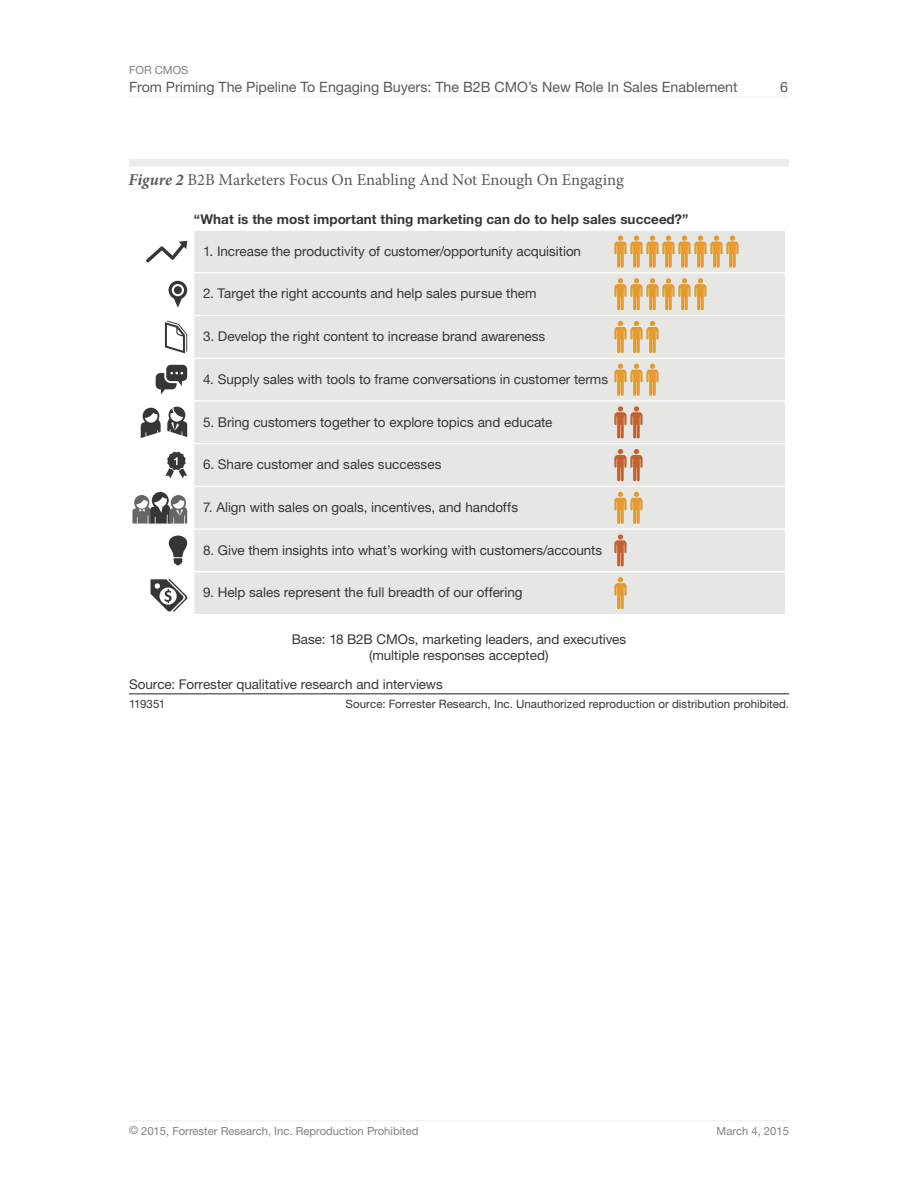
<style>
.page{position:relative;width:918px;height:1188px;background:#fff}
.page>*{position:absolute;margin:0;border:0;box-sizing:border-box;transform-origin:0 0}
.t1{font:16.5px "Minion Pro";letter-spacing:-.005em;color:#59595b}
.t2{font:14.25px "Helvetica Neue LT Std";color:#59595b}
.t3{font:13.5px/16.5px "Helvetica Neue LT Std";letter-spacing:-.005em;color:#363636;text-align:center}
.t4{font:700 13.5px "Helvetica Neue LT Std";letter-spacing:.005em;color:#363636}
.t5{font:11.55px "Helvetica Neue LT Std";color:#363636}
.t6{font:11.25px "Helvetica Neue LT Std";color:#808184}
.s1{font-weight:700;font-style:italic}
</style>
<div class="page">
<hr style="left:129px;top:97px;width:660px;height:1px;background:#ecedee">
<hr style="left:129px;top:1120px;width:660px;height:1px;background:#ecedee">
<div style="left:129px;top:159px;width:660px;height:7px;background:#ecedee"></div>
<hr style="left:129px;top:693px;width:660px;height:1px;background:#363636">
<div style="left:193px;top:230px;width:593px;height:43px;background:#e6e6e5;border:1px solid #fff"></div>
<div style="left:193px;top:272px;width:593px;height:44px;background:#e6e6e5;border:1px solid #fff"></div>
<div style="left:193px;top:315px;width:593px;height:44px;background:#e6e6e5;border:1px solid #fff"></div>
<div style="left:193px;top:358px;width:593px;height:44px;background:#e6e6e5;border:1px solid #fff"></div>
<div style="left:193px;top:400px;width:593px;height:44px;background:#e6e6e5;border:1px solid #fff"></div>
<div style="left:193px;top:443px;width:593px;height:44px;background:#e6e6e5;border:1px solid #fff"></div>
<div style="left:193px;top:486px;width:593px;height:44px;background:#e6e6e5;border:1px solid #fff"></div>
<div style="left:193px;top:529px;width:593px;height:43px;background:#e6e6e5;border:1px solid #fff"></div>
<div style="left:193px;top:571px;width:593px;height:44px;background:#e6e6e5;border:1px solid #fff"></div>
<svg style="left:614px;top:236px;width:125px;height:32px"></svg>
<svg style="left:614px;top:278px;width:93px;height:32px"></svg>
<svg style="left:614px;top:321px;width:45px;height:32px"></svg>
<svg style="left:614px;top:364px;width:45px;height:32px"></svg>
<svg style="left:614px;top:406px;width:29px;height:32px"></svg>
<svg style="left:614px;top:449px;width:29px;height:32px"></svg>
<svg style="left:614px;top:492px;width:29px;height:32px"></svg>
<svg style="left:614px;top:534px;width:13px;height:33px"></svg>
<svg style="left:614px;top:577px;width:13px;height:32px"></svg>
<svg style="left:146px;top:241px;width:41px;height:21px"></svg>
<svg style="left:169px;top:281px;width:18px;height:27px"></svg>
<svg style="left:165px;top:321px;width:22px;height:32px"></svg>
<svg style="left:165px;top:451px;width:22px;height:27px"></svg>
<svg style="left:141px;top:407px;width:46px;height:31px"></svg>
<svg style="left:132px;top:492px;width:55px;height:32px"></svg>
<svg style="left:156px;top:365px;width:31px;height:30px"></svg>
<svg style="left:169px;top:536px;width:18px;height:29px"></svg>
<svg style="left:151px;top:579px;width:36px;height:33px"></svg>
<p class="t6" style="left:129px;top:63px;width:61px">For CMOs</p>
<p class="t2" style="left:129px;top:78px;width:610px">From Priming The Pipeline To Engaging Buyers: The B2B CMO’s New Role In Sales Enablement</p>
<p class="t2" style="left:780px;top:78px;width:9px">6</p>
<p class="t1" style="left:129px;top:168px;width:497px"><span class="s1">Figure 2</span> B2B Marketers Focus On Enabling And Not Enough On Engaging</p>
<p class="t4" style="left:194px;top:211px;width:496px">“What is the most important thing marketing can do to help sales succeed?”</p>
<p class="t3" style="left:203px;top:242px;width:380px">1. Increase the productivity of customer/opportunity acquisition</p>
<p class="t3" style="left:203px;top:285px;width:335px">2. Target the right accounts and help sales pursue them</p>
<p class="t3" style="left:203px;top:328px;width:344px">3. Develop the right content to increase brand awareness</p>
<p class="t3" style="left:203px;top:371px;width:407px">4. Supply sales with tools to frame conversations in customer terms</p>
<p class="t3" style="left:203px;top:413px;width:351px">5. Bring customers together to explore topics and educate</p>
<p class="t3" style="left:203px;top:456px;width:240px">6. Share customer and sales successes</p>
<p class="t3" style="left:203px;top:499px;width:317px">7. Align with sales on goals, incentives, and handoffs</p>
<p class="t3" style="left:203px;top:541px;width:401px">8. Give them insights into what’s working with customers/accounts</p>
<p class="t3" style="left:203px;top:584px;width:321px">9. Help sales represent the full breadth of our offering</p>
<p class="t3" style="left:292px;top:630px;width:336px">Base: 18 B2B CMOs, marketing leaders, and executives (multiple responses accepted)</p>
<p class="t3" style="left:129px;top:675px;width:315px">Source: Forrester qualitative research and interviews</p>
<p class="t5" style="left:129px;top:697px;width:38px">119351</p>
<p class="t5" style="left:346px;top:697px;width:445px">Source: Forrester Research, Inc. Unauthorized reproduction or distribution prohibited.</p>
<p class="t6" style="left:129px;top:1124px;width:291px">© 2015, Forrester Research, Inc. Reproduction Prohibited</p>
<p class="t6" style="left:717px;top:1124px;width:74px">March 4, 2015</p>
</div>
